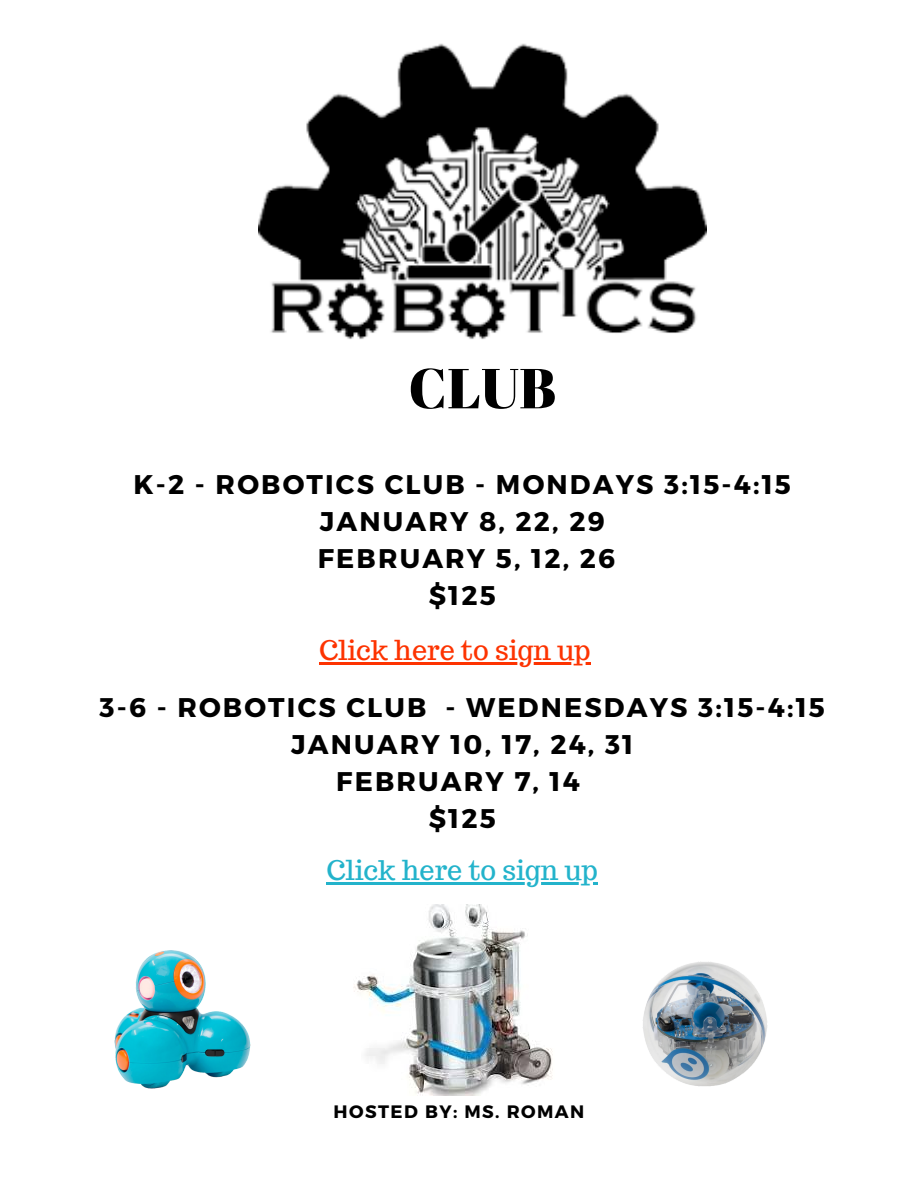
<style>
.page{position:relative;width:918px;height:1188px;background:#fff}
.page>*{position:absolute;margin:0;border:0;box-sizing:border-box;transform-origin:0 0}
.t1{font:56.25px "Abril Fatface";color:#000}
.t2{font:700 27px "Montserrat";letter-spacing:.08em;color:#000}
.t3{font:27px "Trocchi";color:#fd3301}
.t4{font:27px "Trocchi";color:#23b3cb}
.t5{font:700 18px "Montserrat";letter-spacing:.08em;color:#000}
</style>
<div class="page">
<img style="left:114px;top:951px;width:137px;height:138px">
<img style="left:643px;top:961px;width:125px;height:126px">
<img style="left:354px;top:904px;width:199px;height:191px">
<img style="left:259px;top:43px;width:447px;height:297px">
<hr style="left:319px;top:662px;width:272px;height:2px;background:#fd3301">
<hr style="left:326px;top:882px;width:272px;height:2px;background:#23b3cb">
<p class="t1" style="left:408px;top:349px;width:149px">CLUB</p>
<p class="t2" style="left:134px;top:467px;width:659px">K-2 - ROBOTICS CLUB - MONDAYS 3:15-4:15</p>
<p class="t2" style="left:320px;top:504px;width:286px">JANUARY 8, 22, 29</p>
<p class="t2" style="left:318px;top:541px;width:299px">FEBRUARY 5, 12, 26</p>
<p class="t2" style="left:429px;top:578px;width:69px">$125</p>
<p class="t3" style="left:319px;top:632px;width:273px">Click here to sign up</p>
<p class="t2" style="left:100px;top:690px;width:727px">3-6 - ROBOTICS CLUB - WEDNESDAYS 3:15-4:15</p>
<p class="t2" style="left:291px;top:727px;width:344px">JANUARY 10, 17, 24, 31</p>
<p class="t2" style="left:336px;top:764px;width:245px">FEBRUARY 7, 14</p>
<p class="t2" style="left:429px;top:801px;width:69px">$125</p>
<p class="t4" style="left:326px;top:852px;width:273px">Click here to sign up</p>
<p class="t5" style="left:334px;top:1100px;width:252px">HOSTED BY: MS. ROMAN</p>
</div>
